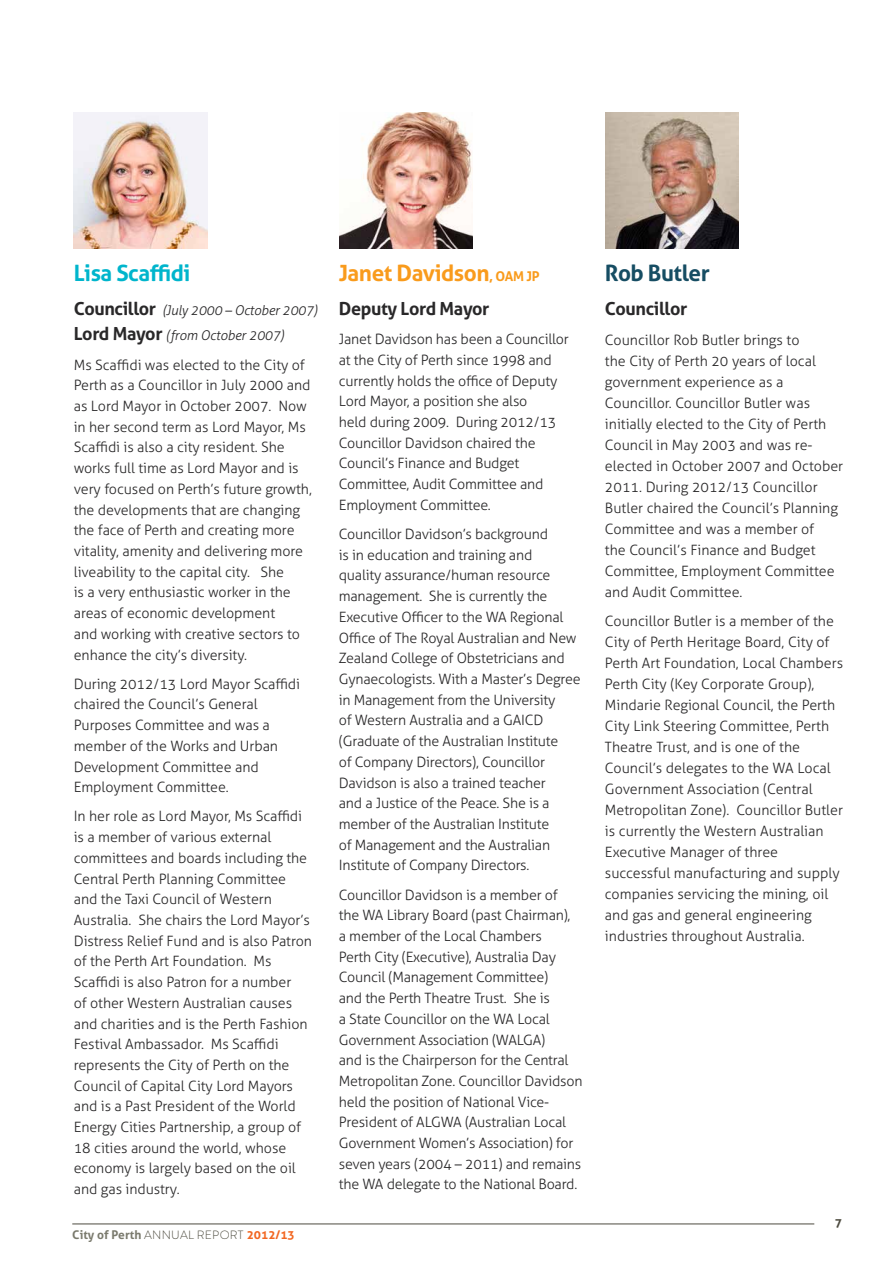
<style>
.page{position:relative;width:893px;height:1263px;background:#fff}
.page>*{position:absolute;margin:0;border:0;box-sizing:border-box;transform-origin:0 0}
.t1{font:700 22.5px "Aller";letter-spacing:-.02em;color:#f99b1c}
.t2{font:700 22.5px "Aller";letter-spacing:-.02em;color:#00b5cc}
.t3{font:700 22.5px "Aller";letter-spacing:-.02em;color:#164d63}
.t4{font:700 18px "Aller";letter-spacing:-.02em;color:#292829}
.t5{font:300 14.25px/20.7px "Aller";letter-spacing:-.005em;color:#292829}
.t6{font:italic 300 13.5px/25.2px "Aller";letter-spacing:-.015em;color:#292829}
.t7{font:300 12px "Brandon Grotesque";letter-spacing:.02em;color:#4d4b3f}
.t8{font:700 12px "Aller";color:#4d4b3f}
.s1{font-weight:700;font-style:normal;font-size:18px}
.s2{font-family:"Aller";font-weight:700;color:#7a7a6d}
.s3{font-family:"Aller";font-weight:700;color:#f26722}
.s4{font-size:13.5px}
</style>
<div class="page">
<hr style="left:72px;top:1224px;width:742px;height:1px;background:#4d4b3f">
<img style="left:340px;top:112px;width:132px;height:136px">
<img style="left:74px;top:112px;width:133px;height:136px">
<img style="left:605px;top:112px;width:133px;height:136px">
<h1 class="t2" style="left:74px;top:259px;width:118px">Lisa Scaffidi</h1>
<p class="t6" style="left:74px;top:298px;width:246px"><span class="s1">Councillor</span> (July 2000 – October 2007)<br><span class="s1">Lord Mayor</span> (from October 2007)</p>
<p class="t5" style="left:74px;top:354px;width:240px">Ms Scaffidi was elected to the City of Perth as a Councillor in July 2000 and as Lord Mayor in October 2007. Now in her second term as Lord Mayor, Ms Scaffidi is also a city resident. She works full time as Lord Mayor and is very focused on Perth’s future growth, the developments that are changing the face of Perth and creating more vitality, amenity and delivering more liveability to the capital city. She<br>is a very enthusiastic worker in the areas of economic development<br>and working with creative sectors to enhance the city’s diversity.</p>
<p class="t5" style="left:74px;top:673px;width:228px">During 2012/13 Lord Mayor Scaffidi chaired the Council’s General<br>Purposes Committee and was a member of the Works and Urban<br>Development Committee and<br>Employment Committee.</p>
<p class="t5" style="left:74px;top:806px;width:240px">In her role as Lord Mayor, Ms Scaffidi is a member of various external committees and boards including the Central Perth Planning Committee and the Taxi Council of Western Australia. She chairs the Lord Mayor’s Distress Relief Fund and is also Patron of the Perth Art Foundation. Ms Scaffidi is also Patron for a number<br>of other Western Australian causes and charities and is the Perth Fashion Festival Ambassador. Ms Scaffidi represents the City of Perth on the Council of Capital City Lord Mayors and is a Past President of the World Energy Cities Partnership, a group of 18 cities around the world, whose economy is largely based on the oil and gas industry.</p>
<p class="t7" style="left:72px;top:1227px;width:224px"><span class="s2">City of Perth</span> ANNUAL REPORT <span class="s3">2012/13</span></p>
<h1 class="t1" style="left:339px;top:259px;width:202px">Janet Davidson<span class="s4">, OAM JP</span></h1>
<p class="t4" style="left:339px;top:297px;width:152px">Deputy Lord Mayor</p>
<p class="t5" style="left:339px;top:329px;width:231px">Janet Davidson has been a Councillor at the City of Perth since 1998 and currently holds the office of Deputy<br>Lord Mayor, a position she also<br>held during 2009. During 2012/13<br>Councillor Davidson chaired the<br>Council’s Finance and Budget<br>Committee, Audit Committee and<br>Employment Committee.</p>
<p class="t5" style="left:339px;top:524px;width:243px">Councillor Davidson’s background<br>is in education and training and<br>quality assurance/human resource management. She is currently the Executive Officer to the WA Regional Office of The Royal Australian and New Zealand College of Obstetricians and Gynaecologists. With a Master’s Degree in Management from the University<br>of Western Australia and a GAICD (Graduate of the Australian Institute<br>of Company Directors), Councillor Davidson is also a trained teacher<br>and a Justice of the Peace. She is a member of the Australian Institute<br>of Management and the Australian Institute of Company Directors.</p>
<p class="t5" style="left:339px;top:884px;width:245px">Councillor Davidson is a member of<br>the WA Library Board (past Chairman),<br>a member of the Local Chambers<br>Perth City (Executive), Australia Day Council (Management Committee)<br>and the Perth Theatre Trust. She is<br>a State Councillor on the WA Local Government Association (WALGA)<br>and is the Chairperson for the Central Metropolitan Zone. Councillor Davidson held the position of National Vice-President of ALGWA (Australian Local Government Women’s Association) for seven years (2004 – 2011) and remains the WA delegate to the National Board.</p>
<h1 class="t3" style="left:605px;top:259px;width:106px">Rob Butler</h1>
<p class="t4" style="left:605px;top:298px;width:84px">Councillor</p>
<p class="t5" style="left:605px;top:329px;width:240px">Councillor Rob Butler brings to<br>the City of Perth 20 years of local government experience as a<br>Councillor. Councillor Butler was initially elected to the City of Perth<br>Council in May 2003 and was re&shy;elected in October 2007 and October<br>2011. During 2012/13 Councillor<br>Butler chaired the Council’s Planning<br>Committee and was a member of<br>the Council’s Finance and Budget<br>Committee, Employment Committee and Audit Committee.</p>
<p class="t5" style="left:605px;top:611px;width:240px">Councillor Butler is a member of the City of Perth Heritage Board, City of Perth Art Foundation, Local Chambers Perth City (Key Corporate Group), Mindarie Regional Council, the Perth City Link Steering Committee, Perth Theatre Trust, and is one of the Council’s delegates to the WA Local Government Association (Central Metropolitan Zone). Councillor Butler is currently the Western Australian Executive Manager of three successful manufacturing and supply companies servicing the mining, oil and gas and general engineering industries throughout Australia.</p>
<p class="t8" style="left:835px;top:1215px;width:9px">7</p>
</div>
